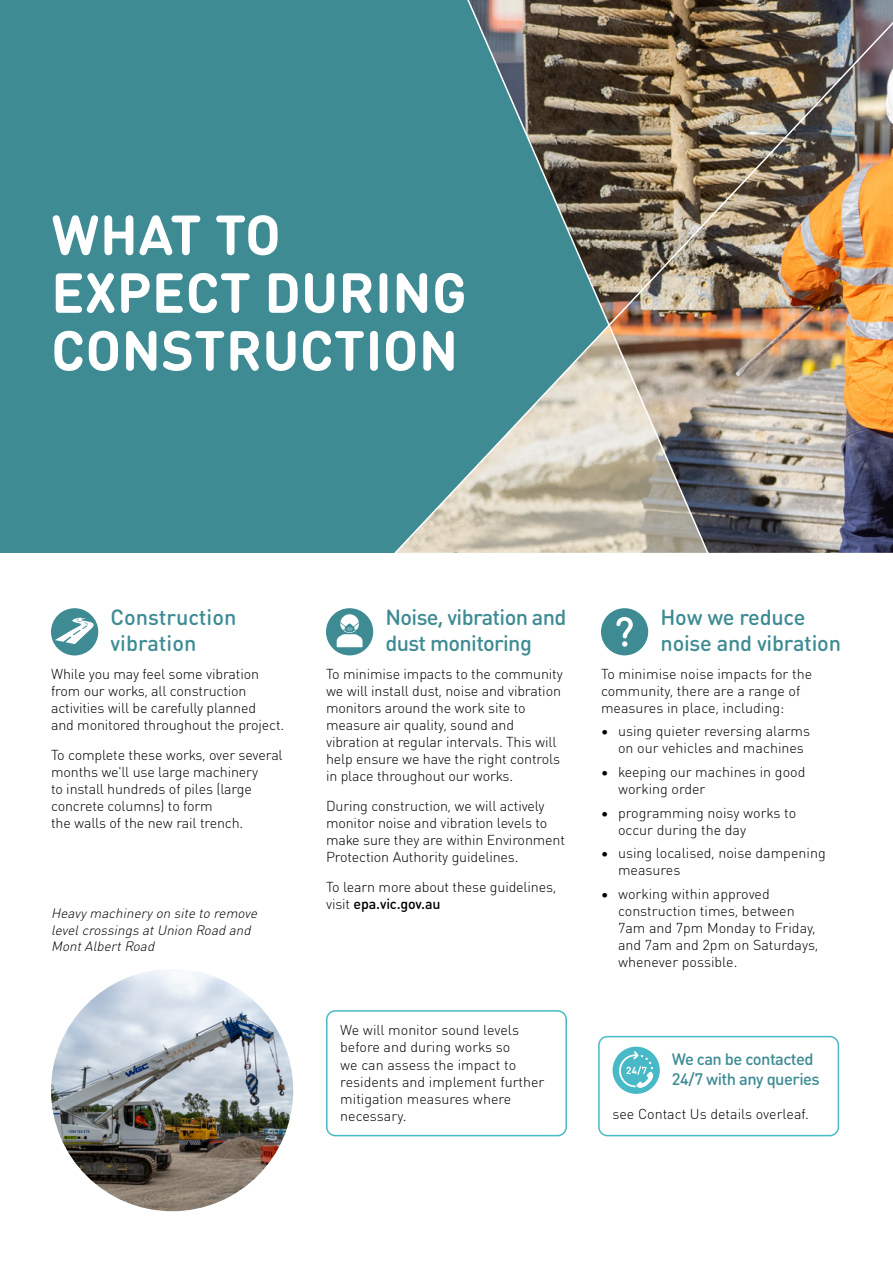
<style>
.page{position:relative;width:893px;height:1263px;background:#fff}
.page>*{position:absolute;margin:0;border:0;box-sizing:border-box;transform-origin:0 0}
.t1{font:700 55.5px/57.8px "DIN Round OT";letter-spacing:.005em;color:#fff}
.t2{font:500 21.75px/26.1px "DIN Round OT";letter-spacing:-.01em;color:#3e8b94}
.t3{font:500 21.75px/26.1px "DIN Round OT";letter-spacing:-.03em;color:#3e8b94}
.t4{font:500 16.5px/19.8px "DIN Round OT";letter-spacing:-.03em;color:#3e8b94}
.t5{font:300 14.25px/17.1px "DIN Round OT";letter-spacing:-.01em;color:#000}
.t6{font:italic 300 13.5px/16.2px "DIN Round OT";color:#000}
.s1{font-weight:500}
</style>
<div class="page">
<div style="left:51px;top:608px;width:47px;height:47px;background:#3e8b94;border-radius:50%"></div>
<svg style="left:55px;top:618px;width:40px;height:26px"></svg>
<div style="left:326px;top:608px;width:47px;height:47px;background:#3e8b94;border-radius:50%"></div>
<svg style="left:337px;top:614px;width:25px;height:33px"></svg>
<div style="left:601px;top:608px;width:47px;height:47px;background:#3e8b94;border-radius:50%"></div>
<svg style="left:616px;top:617px;width:17px;height:30px"></svg>
<div style="left:0;top:0;width:855px;height:553px;background:#3e8b94"></div>
<img style="left:813px;top:0;width:80px;height:553px">
<img style="left:394px;top:0;width:419px;height:553px">
<div style="left:598px;top:1036px;width:241px;height:100px;border:2px solid #48b9c7;border-radius:9px"></div>
<div style="left:613px;top:1046px;width:47px;height:48px;background:#48b9c7;border-radius:50%"></div>
<svg style="left:619px;top:1051px;width:34px;height:37px"></svg>
<div style="left:326px;top:1010px;width:241px;height:126px;border:2px solid #48b9c7;border-radius:9px"></div>
<img style="left:51px;top:969px;width:242px;height:242px;border-radius:121px">
<h1 class="t1" style="left:51px;top:205px;width:417px">WHAT TO<br>EXPECT DURING<br>CONSTRUCTION</h1>
<h2 class="t2" style="left:111px;top:604px;width:127px">Construction vibration</h2>
<p class="t5" style="left:51px;top:665px;width:235px">While you may feel some vibration from our works, all construction activities will be carefully planned<br>and monitored throughout the project.</p>
<p class="t5" style="left:51px;top:746px;width:233px">To complete these works, over several months we'll use large machinery<br>to install hundreds of piles (large concrete columns) to form<br>the walls of the new rail trench.</p>
<p class="t6" style="left:51px;top:905px;width:211px">Heavymachineryon site to remove levelcrossings atUnion Road and<br>MontAlbertRoad</p>
<h2 class="t3" style="left:386px;top:604px;width:183px">Noise, vibration and dust monitoring</h2>
<p class="t5" style="left:326px;top:665px;width:238px">To minimise impacts to the community we will install dust, noise and vibration monitors around the work site to measure air quality, sound and vibration at regular intervals. This will help ensure we have the right controls in place throughout our works.</p>
<p class="t5" style="left:326px;top:797px;width:241px">During construction, we will actively monitor noise and vibration levels to make sure they are within Environment Protection Authority guidelines.</p>
<p class="t5" style="left:326px;top:878px;width:232px">To learn more about these guidelines, visit <span class="s1">epa.vic.gov.au</span></p>
<p class="t5" style="left:340px;top:1021px;width:206px">We will monitor sound levels before and during works so<br>we can assess the impact to residents and implement further mitigation measures where necessary.</p>
<h2 class="t2" style="left:660px;top:604px;width:182px">How we reduce noise and vibration</h2>
<p class="t5" style="left:601px;top:665px;width:213px">To minimise noise impacts for the community, there are a range of measures in place, including:</p>
<p class="t5" style="left:618px;top:722px;width:194px;text-indent:-17px">• using quieter reversing alarms on our vehicles and machines</p>
<p class="t5" style="left:618px;top:763px;width:189px;text-indent:-17px">• keeping our machines in good working order</p>
<p class="t5" style="left:618px;top:804px;width:180px;text-indent:-17px">• programming noisy works to occur during the day</p>
<p class="t5" style="left:618px;top:844px;width:209px;text-indent:-17px">• using localised, noise dampening measures</p>
<p class="t5" style="left:618px;top:885px;width:202px;text-indent:-17px">• working within approved construction times, between<br>7am and 7pm Monday to Friday, and 7am and 2pm on Saturdays, whenever possible.</p>
<p class="t4" style="left:672px;top:1049px;width:149px">We can be contacted<br>24/7 with any queries</p>
<p class="t5" style="left:612px;top:1105px;width:198px">see Contact Us details overleaf.</p>
</div>
